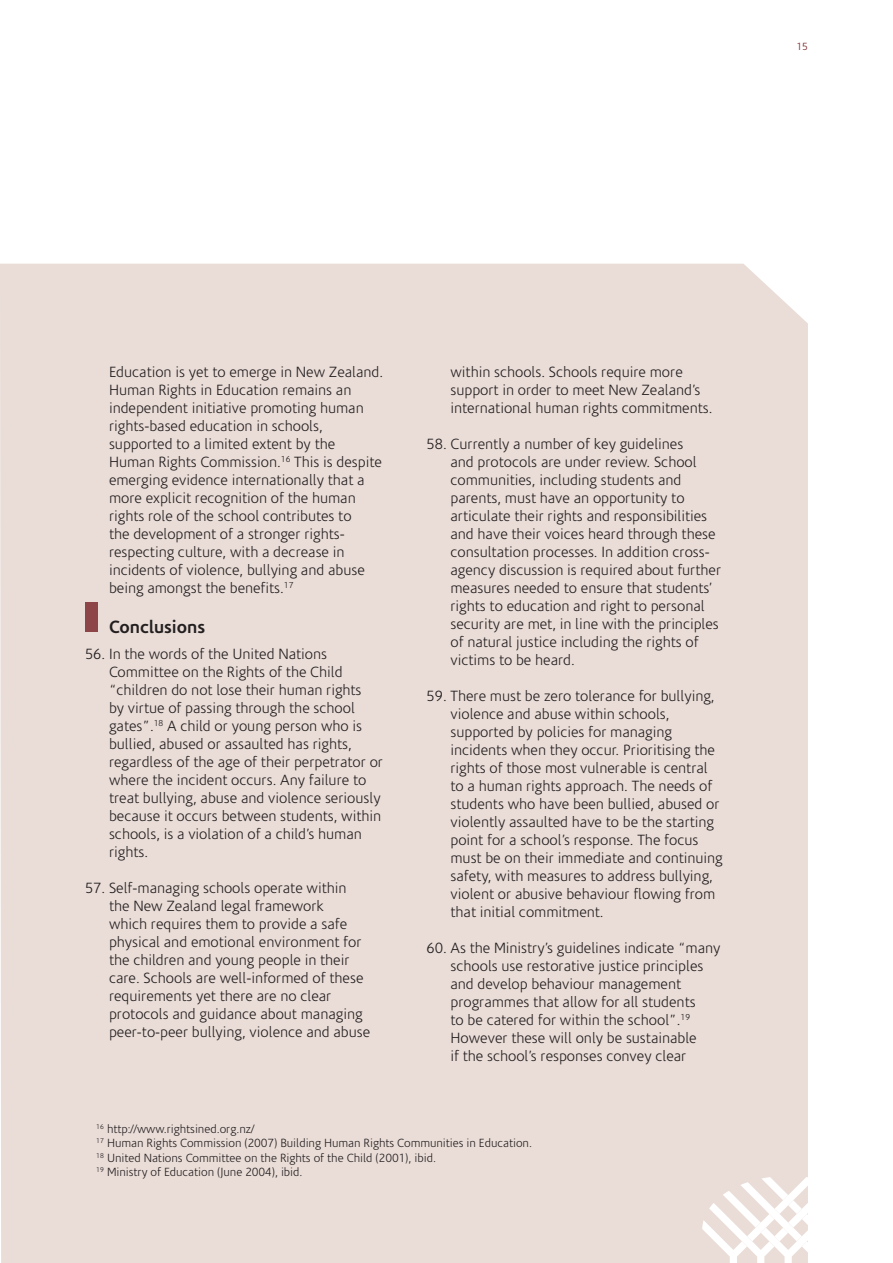
<style>
.page{position:relative;width:893px;height:1263px;background:#fff}
.page>*{position:absolute;margin:0;border:0;box-sizing:border-box;transform-origin:0 0}
.t1{font:700 18px "Coris Macron";color:#231f20}
.t2{font:300 15px/18px "Coris Macron";color:#231f20}
.t3{font:300 12px/14.4px "Coris Macron";color:#231f20}
.t4{font:300 10.5px "Coris Macron";color:#762023}
</style>
<div class="page">
<div style="left:0;top:264px;width:808px;height:999px;background:#eaddd7"></div>
<svg style="left:702px;top:1177px;width:106px;height:86px"></svg>
<div style="left:85px;top:602px;width:12px;height:30px;background:#8d4547"></div>
<div style="left:83px;top:1041px;width:112px;height:14px;background:#eaddd7"></div>
<div style="left:425px;top:1073px;width:113px;height:14px;background:#eaddd7"></div>
<p class="t4" style="left:796px;top:41px;width:13px">15</p>
<p class="t2" style="left:109px;top:363px;width:276px">Education is yet to emerge in New Zealand.<br>Human Rights in Education remains an independent initiative promoting human rights-based education in schools, supported to a limited extent by the Human Rights Commission.<sup>16</sup> This is despite emerging evidence internationally that a more explicit recognition of the human rights role of the school contributes to<br>the development of a stronger rights&shy;respecting culture, with a decrease in incidents of violence, bullying and abuse being amongst the benefits.<sup>17</sup></p>
<p class="t1" style="left:109px;top:616px;width:98px">Conclusions</p>
<p class="t2" style="left:109px;top:645px;width:276px;text-indent:-24px">56. In the words of the United Nations Committee on the Rights of the Child “children do not lose their human rights<br>by virtue of passing through the school gates”.<sup>18</sup> A child or young person who is bullied, abused or assaulted has rights, regardless of the age of their perpetrator or where the incident occurs. Any failure to treat bullying, abuse and violence seriously because it occurs between students, within schools, is a violation of a child’s human rights.</p>
<p class="t2" style="left:109px;top:879px;width:263px;text-indent:-24px">57. Self-managing schools operate within the New Zealand legal framework<br>which requires them to provide a safe physical and emotional environment for the children and young people in their care. Schools are well-informed of these requirements yet there are no clear protocols and guidance about managing peer-to-peer bullying, violence and abuse</p>
<p class="t2" style="left:450px;top:363px;width:264px">within schools. Schools require more support in order to meet New Zealand’s international human rights commitments.</p>
<p class="t2" style="left:450px;top:435px;width:272px;text-indent:-24px">58. Currently a number of key guidelines<br>and protocols are under review. School communities, including students and parents, must have an opportunity to articulate their rights and responsibilities and have their voices heard through these consultation processes. In addition cross&shy;agency discussion is required about further measures needed to ensure that students’ rights to education and right to personal security are met, in line with the principles of natural justice including the rights of victims to be heard.</p>
<p class="t2" style="left:450px;top:687px;width:274px;text-indent:-24px">59. There must be zero tolerance for bullying, violence and abuse within schools, supported by policies for managing incidents when they occur. Prioritising the rights of those most vulnerable is central to a human rights approach. The needs of students who have been bullied, abused or violently assaulted have to be the starting point for a school’s response. The focus must be on their immediate and continuing safety, with measures to address bullying, violent or abusive behaviour flowing from that initial commitment.</p>
<p class="t2" style="left:450px;top:939px;width:271px;text-indent:-24px">60. As the Ministry’s guidelines indicate “many schools use restorative justice principles and develop behaviour management programmes that allow for all students<br>to be catered for within the school”.<sup>19<br></sup>However these will only be sustainable<br>if the school’s responses convey clear</p>
<p class="t3" style="left:96px;top:1122px;width:437px"><sup>16</sup> http://www.rightsined.org.nz/<br><sup>17</sup> Human Rights Commission (2007) Building Human Rights Communities in Education.<br><sup>18</sup> United Nations Committee on the Rights of the Child (2001), ibid.<br><sup>19</sup> Ministry of Education (June 2004), ibid.</p>
</div>
